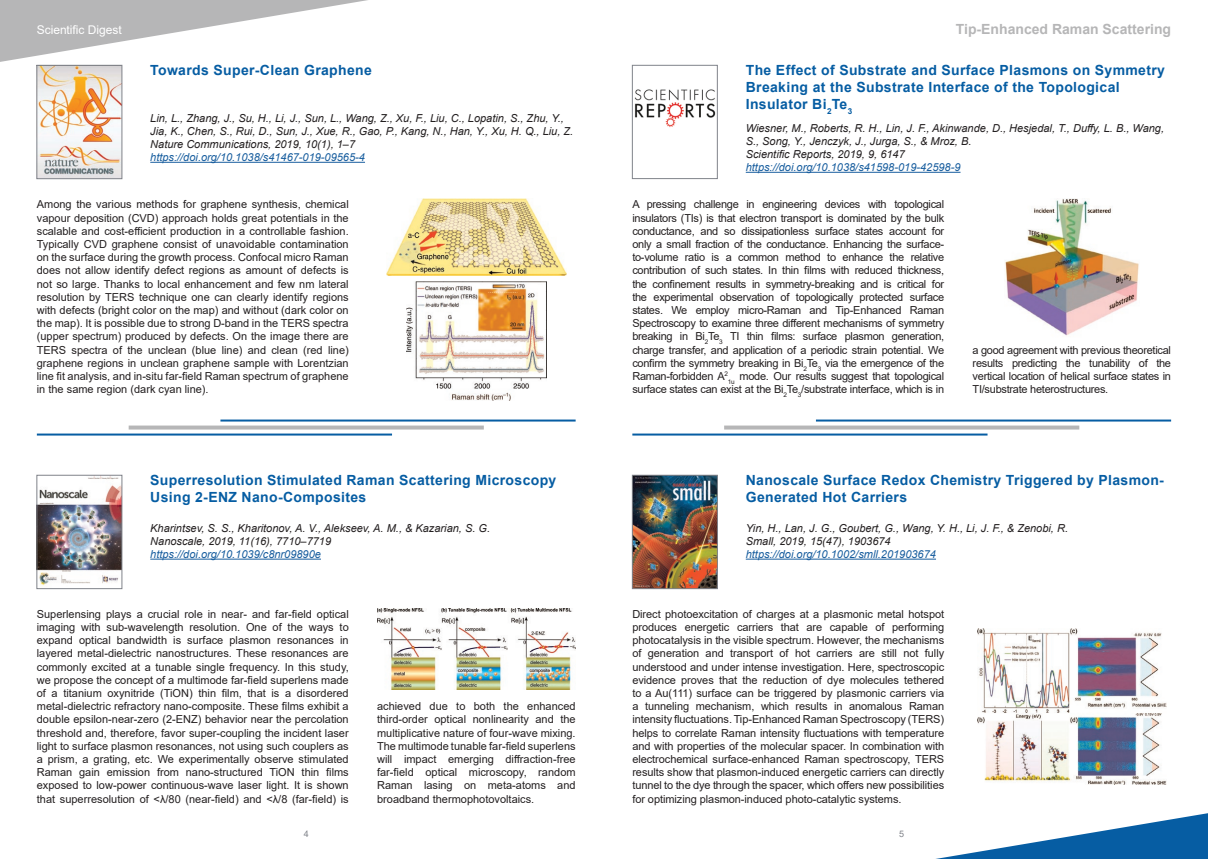
<style>
.page{position:relative;width:1208px;height:859px;background:#fff}
.page>*{position:absolute;margin:0;border:0;box-sizing:border-box;transform-origin:0 0}
.title_h3{font:700 14px/16.8px "Arial";letter-spacing:.025em;color:#065da3}
.t1{font:700 14px "Arial";color:#b6b6b7}
.t2{font:12px "Arial";letter-spacing:-.005em;color:#fff}
.text_1{font:11px/13.2px "Arial";letter-spacing:-.005em;color:#231f20;text-align:justify}
.inf{font:italic 11px/13.2px "Arial";color:#231f20}
.inf-2{font:italic 11px "Arial";color:#175d9e}
.t3{font:9px "Arial";color:#80838a}
</style>
<div class="page">
<svg style="left:936px;top:813px;width:272px;height:46px"></svg>
<svg style="left:0;top:0;width:368px;height:62px"></svg>
<img style="left:38px;top:477px;width:82px;height:109px">
<div style="left:36px;top:475px;width:86px;height:114px;border:1px solid #80838a"></div>
<hr style="left:150px;top:559px;width:171px;height:1px;background:#175d9e">
<hr style="left:220px;top:420px;width:355px;height:2px;background:#065da3">
<svg style="left:129px;top:426px;width:355px;height:4px"></svg>
<hr style="left:37px;top:434px;width:355px;height:2px;background:#065da3">
<hr style="left:816px;top:420px;width:355px;height:2px;background:#065da3">
<svg style="left:724px;top:426px;width:355px;height:4px"></svg>
<hr style="left:632px;top:434px;width:355px;height:2px;background:#065da3">
<img style="left:634px;top:477px;width:82px;height:110px">
<div style="left:632px;top:475px;width:86px;height:114px;border:1px solid #80838a"></div>
<hr style="left:746px;top:559px;width:190px;height:1px;background:#175d9e">
<hr style="left:150px;top:162px;width:215px;height:1px;background:#175d9e">
<img style="left:634px;top:89px;width:82px;height:38px">
<div style="left:632px;top:65px;width:86px;height:114px;border:1px solid #80838a"></div>
<hr style="left:746px;top:172px;width:214px;height:1px;background:#175d9e">
<img style="left:377px;top:609px;width:198px;height:80px">
<img style="left:38px;top:67px;width:82px;height:110px">
<div style="left:36px;top:65px;width:86px;height:114px;border:1px solid #80838a"></div>
<img style="left:387px;top:199px;width:179px;height:76px">
<img style="left:977px;top:629px;width:189px;height:155px">
<img style="left:407px;top:281px;width:139px;height:119px">
<img style="left:1005px;top:199px;width:134px;height:137px">
<p class="t2" style="left:37px;top:22px;width:86px">Scientific Digest</p>
<p class="t1" style="left:955px;top:20px;width:217px">Tip-Enhanced Raman Scattering</p>
<p class="title_h3" style="left:150px;top:62px;width:223px">Towards Super-Сlean Graphene</p>
<p class="inf" style="left:150px;top:111px;width:424px">Lin, L., Zhang, J., Su, H., Li, J., Sun, L., Wang, Z., Xu, F., Liu, C., Lopatin, S., Zhu, Y.,<br>Jia, K., Chen, S., Rui, D., Sun, J., Xue, R., Gao, P., Kang, N., Han, Y., Xu, H. Q., Liu, Z.</p>
<p class="inf" style="left:150px;top:138px;width:206px">Nature Communications, 2019, 10(1), 1–7</p>
<p class="inf-2" style="left:150px;top:150px;width:216px">https://doi.org/10.1038/s41467-019-09565-4</p>
<p class="text_1" style="left:37px;top:198px;width:313px">Among the various methods for graphene synthesis, chemical vapour deposition (CVD) approach holds great potentials in the scalable and cost-efficient production in a controllable fashion.<br>Typically CVD graphene consist of unavoidable contamination on the surface during the growth process. Confocal micro Raman does not allow identify defect regions as amount of defects is not so large. Thanks to local enhancement and few nm lateral resolution by TERS technique one can clearly identify regions with defects (bright color on the map) and without (dark color on the map). It is possible due to strong D-band in the TERS spectra (upper spectrum) produced by defects. On the image there are TERS spectra of the unclean (blue line) and clean (red line) graphene regions in unclean graphene sample with Lorentzian line fit analysis, and in-situ far-field Raman spectrum of graphene in the same region (dark cyan line).</p>
<p class="title_h3" style="left:150px;top:472px;width:407px">Superresolution Stimulated Raman Scattering Microscopy<br>Using 2-ENZ Nano-Composites</p>
<p class="inf" style="left:150px;top:521px;width:341px">Kharintsev, S. S., Kharitonov, A. V., Alekseev, A. M., &amp; Kazarian, S. G.</p>
<p class="inf" style="left:150px;top:534px;width:182px">Nanoscale, 2019, 11(16), 7710–7719</p>
<p class="inf-2" style="left:150px;top:547px;width:172px">https://doi.org/10.1039/c8nr09890e</p>
<p class="text_1" style="left:37px;top:607px;width:313px">Superlensing plays a crucial role in near- and far-field optical imaging with sub-wavelength resolution. One of the ways to expand optical bandwidth is surface plasmon resonances in layered metal-dielectric nanostructures. These resonances are commonly excited at a tunable single frequency. In this study, we propose the concept of a multimode far-field superlens made of a titanium oxynitride (TiON) thin film, that is a disordered metal-dielectric refractory nano-composite. These films exhibit a double epsilon-near-zero (2-ENZ) behavior near the percolation threshold and, therefore, favor super-coupling the incident laser light to surface plasmon resonances, not using such couplers as a prism, a grating, etc. We experimentally observe stimulated Raman gain emission from nano-structured TiON thin films exposed to low-power continuous-wave laser light. It is shown that superresolution of &lt;λ/80 (near-field) and &lt;λ/8 (far-field) is</p>
<p class="text_1" style="left:377px;top:700px;width:200px">achieved due to both the enhanced third-order optical nonlinearity and the multiplicative nature of four-wave mixing.<br>The multimode tunable far-field superlens will impact emerging diffraction-free far-field optical microscopy, random Raman lasing on meta-atoms and broadband thermophotovoltaics.</p>
<p class="title_h3" style="left:746px;top:62px;width:421px">The Effect of Substrate and Surface Plasmons on Symmetry<br>Breaking at the Substrate Interface of the Topological<br>Insulator Bi<sub>2</sub>Te<sub>3</sub></p>
<p class="inf" style="left:746px;top:121px;width:420px">Wiesner, M., Roberts, R. H., Lin, J. F., Akinwande, D., Hesjedal, T., Duffy, L. B., Wang,<br>S., Song, Y., Jenczyk, J., Jurga, S., &amp; Mroz, B.</p>
<p class="inf" style="left:746px;top:148px;width:160px">Scientific Reports, 2019, 9, 6147</p>
<p class="inf-2" style="left:746px;top:160px;width:216px">https://doi.org/10.1038/s41598-019-42598-9</p>
<p class="text_1" style="left:632px;top:198px;width:313px">A pressing challenge in engineering devices with topological insulators (TIs) is that electron transport is dominated by the bulk conductance, and so dissipationless surface states account for only a small fraction of the conductance. Enhancing the surface&shy;to-volume ratio is a common method to enhance the relative contribution of such states. In thin films with reduced thickness, the confinement results in symmetry-breaking and is critical for the experimental observation of topologically protected surface states. We employ micro-Raman and Tip-Enhanced Raman Spectroscopy to examine three different mechanisms of symmetry breaking in Bi<sub>2</sub>Te<sub>3</sub> TI thin films: surface plasmon generation, charge transfer, and application of a periodic strain potential. We confirm the symmetry breaking in Bi<sub>2</sub>Te<sub>3</sub> via the emergence of the Raman-forbidden A<sup>2</sup><sub>1u</sub> mode. Our results suggest that topological surface states can exist at the Bi<sub>2</sub>Te<sub>3</sub>/substrate interface, which is in</p>
<p class="text_1" style="left:972px;top:343px;width:200px">a good agreement with previous theoretical results predicting the tunability of the vertical location of helical surface states in TI/substrate heterostructures.</p>
<p class="title_h3" style="left:746px;top:472px;width:420px">Nanoscale Surface Redox Chemistry Triggered by Plasmon-<br>Generated Hot Carriers</p>
<p class="inf" style="left:746px;top:521px;width:324px">Yin, H., Lan, J. G., Goubert, G., Wang, Y. H., Li, J. F., &amp; Zenobi, R.</p>
<p class="inf" style="left:746px;top:534px;width:146px">Small, 2019, 15(47), 1903674</p>
<p class="inf-2" style="left:746px;top:547px;width:192px">https://doi.org/10.1002/smll.201903674</p>
<p class="text_1" style="left:632px;top:607px;width:313px">Direct photoexcitation of charges at a plasmonic metal hotspot produces energetic carriers that are capable of performing photocatalysis in the visible spectrum. However, the mechanisms of generation and transport of hot carriers are still not fully understood and under intense investigation. Here, spectroscopic evidence proves that the reduction of dye molecules tethered to a Au(111) surface can be triggered by plasmonic carriers via a tunneling mechanism, which results in anomalous Raman intensity fluctuations. Tip-Enhanced Raman Spectroscopy (TERS) helps to correlate Raman intensity fluctuations with temperature and with properties of the molecular spacer. In combination with electrochemical surface-enhanced Raman spectroscopy, TERS results show that plasmon-induced energetic carriers can directly tunnel to the dye through the spacer, which offers new possibilities for optimizing plasmon-induced photo-catalytic systems.</p>
<p class="t3" style="left:304px;top:828px;width:7px">4</p>
<p class="t3" style="left:899px;top:828px;width:7px">5</p>
</div>
